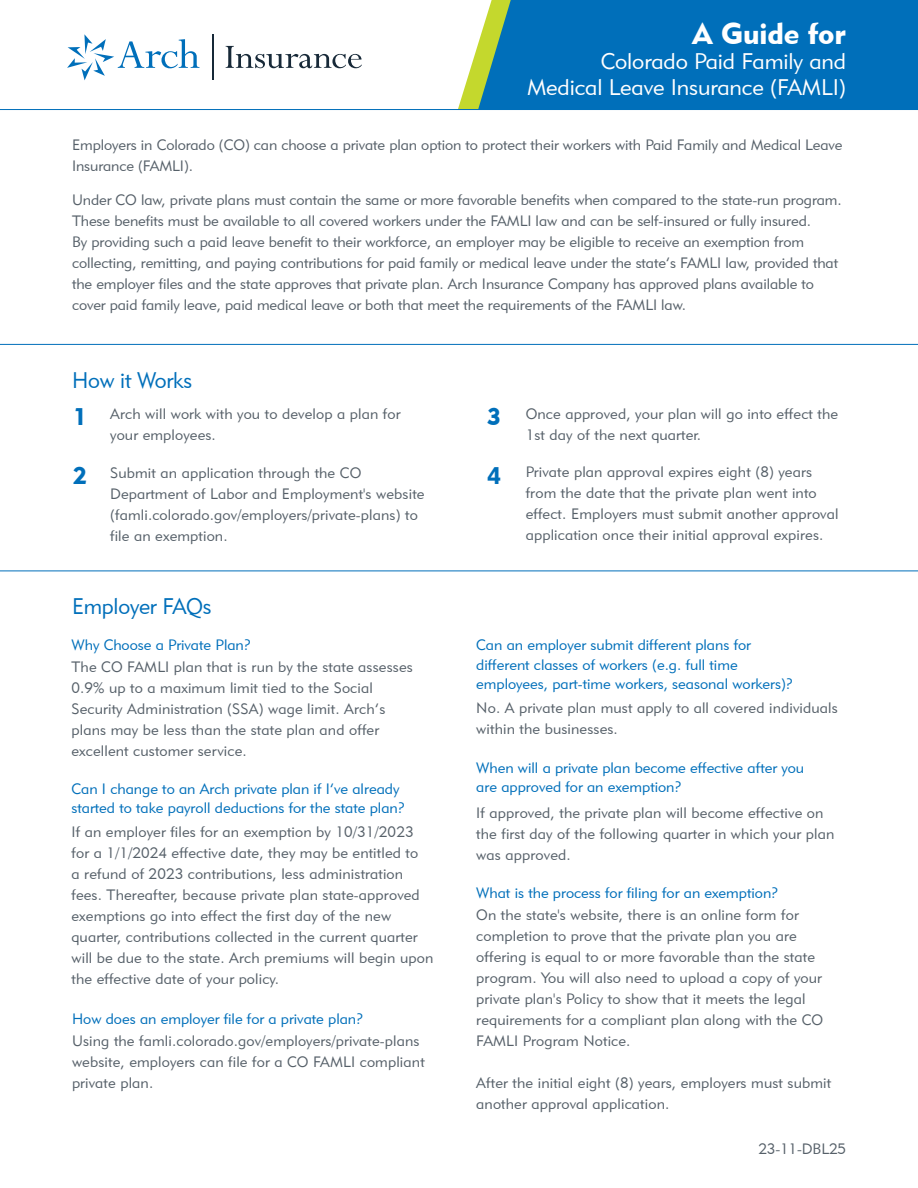
<style>
.page{position:relative;width:918px;height:1188px;background:#fff}
.page>*{position:absolute;margin:0;border:0;box-sizing:border-box;transform-origin:0 0}
.t1{font:30px "Geometric 415 BT Black A";letter-spacing:-.005em;color:#fff}
.Copy_-_Main_Style{font:24px "Geometric 415 BT Black A";color:#006fba}
.t2{font:22.5px "Geometric 415 BT Lite A";letter-spacing:-.005em;color:#fff}
.t3{font:22.5px "Geometric 415 BT Lite A";letter-spacing:-.01em;color:#006fba}
.Copy_-_Main_Style-2{font:15px/21px "Geometric 415 BT Lite A";letter-spacing:.01em;color:#566069}
.Copy_-_Main_Style-3{font:15px/19.5px "Geometric 415 BT Lite A";color:#006fba}
</style>
<div class="page">
<div style="left:511px;top:0;width:407px;height:109px;background:#006fba"></div>
<svg style="left:458px;top:0;width:53px;height:109px"></svg>
<hr style="left:0;top:109px;width:918px;height:1px;background:#006fba">
<hr style="left:0;top:344px;width:918px;height:1px;background:#006fba">
<hr style="left:0;top:571px;width:918px;height:1px;background:#006fba">
<svg style="left:226px;top:46px;width:136px;height:22px"></svg>
<hr style="left:212px;top:34px;width:1px;height:46px;background:#172938">
<svg style="left:67px;top:34px;width:132px;height:46px"></svg>
<p class="t1" style="left:693px;top:15px;width:155px">A Guide for</p>
<p class="t2" style="left:601px;top:48px;width:247px">Colorado Paid Family and</p>
<p class="t2" style="left:527px;top:73px;width:321px">Medical Leave Insurance (FAMLI)</p>
<p class="Copy_-_Main_Style-2" style="left:72px;top:134px;width:772px">Employers in Colorado (CO) can choose a private plan option to protect their workers with Paid Family and Medical Leave<br>Insurance (FAMLI).</p>
<p class="Copy_-_Main_Style-2" style="left:72px;top:189px;width:771px">Under CO law, private plans must contain the same or more favorable benefits when compared to the state-run program.<br>These benefits must be available to all covered workers under the FAMLI law and can be self-insured or fully insured.<br>By providing such a paid leave benefit to their workforce, an employer may be eligible to receive an exemption from collecting, remitting, and paying contributions for paid family or medical leave under the state’s FAMLI law, provided that the employer files and the state approves that private plan. Arch Insurance Company has approved plans available to cover paid family leave, paid medical leave or both that meet the requirements of the FAMLI law.</p>
<p class="t3" style="left:72px;top:367px;width:122px">How it Works</p>
<p class="Copy_-_Main_Style" style="left:73px;top:402px;width:15px">1</p>
<p class="Copy_-_Main_Style" style="left:73px;top:461px;width:15px">2</p>
<p class="Copy_-_Main_Style-2" style="left:110px;top:403px;width:292px">Arch will work with you to develop a plan for your employees.</p>
<p class="Copy_-_Main_Style-2" style="left:110px;top:462px;width:316px">Submit an application through the CO Department of Labor and Employment's website (famli.colorado.gov/employers/private-plans) to file an exemption.</p>
<p class="t3" style="left:72px;top:592px;width:141px">Employer FAQs</p>
<p class="Copy_-_Main_Style-3" style="left:72px;top:635px;width:181px">Why Choose a Private Plan?</p>
<p class="Copy_-_Main_Style-2" style="left:72px;top:656px;width:343px">The CO FAMLI plan that is run by the state assesses 0.9% up to a maximum limit tied to the Social Security Administration (SSA) wage limit. Arch’s plans may be less than the state plan and offer excellent customer service.</p>
<p class="Copy_-_Main_Style-3" style="left:72px;top:779px;width:335px">Can I change to an Arch private plan if I’ve already started to take payroll deductions for the state plan?</p>
<p class="Copy_-_Main_Style-2" style="left:72px;top:821px;width:363px">If an employer files for an exemption by 10/31/2023 for a 1/1/2024 effective date, they may be entitled to<br>a refund of 2023 contributions, less administration fees. Thereafter, because private plan state-approved exemptions go into effect the first day of the new quarter, contributions collected in the current quarter will be due to the state. Arch premiums will begin upon the effective date of your policy.</p>
<p class="Copy_-_Main_Style-3" style="left:72px;top:1008px;width:293px">How does an employer file for a private plan?</p>
<p class="Copy_-_Main_Style-2" style="left:72px;top:1030px;width:354px">Using the famli.colorado.gov/employers/private-plans website, employers can file for a CO FAMLI compliant private plan.</p>
<p class="Copy_-_Main_Style" style="left:487px;top:402px;width:15px">3</p>
<p class="Copy_-_Main_Style" style="left:487px;top:461px;width:15px">4</p>
<p class="Copy_-_Main_Style-2" style="left:526px;top:403px;width:314px">Once approved, your plan will go into effect the<br>1st day of the next quarter.</p>
<p class="Copy_-_Main_Style-2" style="left:526px;top:461px;width:314px">Private plan approval expires eight (8) years from the date that the private plan went into effect. Employers must submit another approval application once their initial approval expires.</p>
<p class="Copy_-_Main_Style-3" style="left:476px;top:635px;width:318px">Can an employer submit different plans for different classes of workers (e.g. full time employees, part-time workers, seasonal workers)?</p>
<p class="Copy_-_Main_Style-2" style="left:476px;top:697px;width:363px">No. A private plan must apply to all covered individuals</p>
<p class="Copy_-_Main_Style-2" style="left:476px;top:718px;width:143px">within the businesses.</p>
<p class="Copy_-_Main_Style-3" style="left:476px;top:758px;width:329px">When will a private plan become effective after you</p>
<p class="Copy_-_Main_Style-3" style="left:476px;top:777px;width:207px">are approved for an exemption?</p>
<p class="Copy_-_Main_Style-2" style="left:476px;top:802px;width:360px">If approved, the private plan will become effective on the first day of the following quarter in which your plan was approved.</p>
<p class="Copy_-_Main_Style-3" style="left:476px;top:883px;width:304px">What is the process for filing for an exemption?</p>
<p class="Copy_-_Main_Style-2" style="left:476px;top:904px;width:349px">On the state's website, there is an online form for completion to prove that the private plan you are offering is equal to or more favorable than the state program. You will also need to upload a copy of your private plan's Policy to show that it meets the legal requirements for a compliant plan along with the CO FAMLI Program Notice.</p>
<p class="Copy_-_Main_Style-2" style="left:476px;top:1072px;width:356px">After the initial eight (8) years, employers must submit another approval application.</p>
<p class="Copy_-_Main_Style-2" style="left:758px;top:1138px;width:89px">23-11-DBL25</p>
</div>
